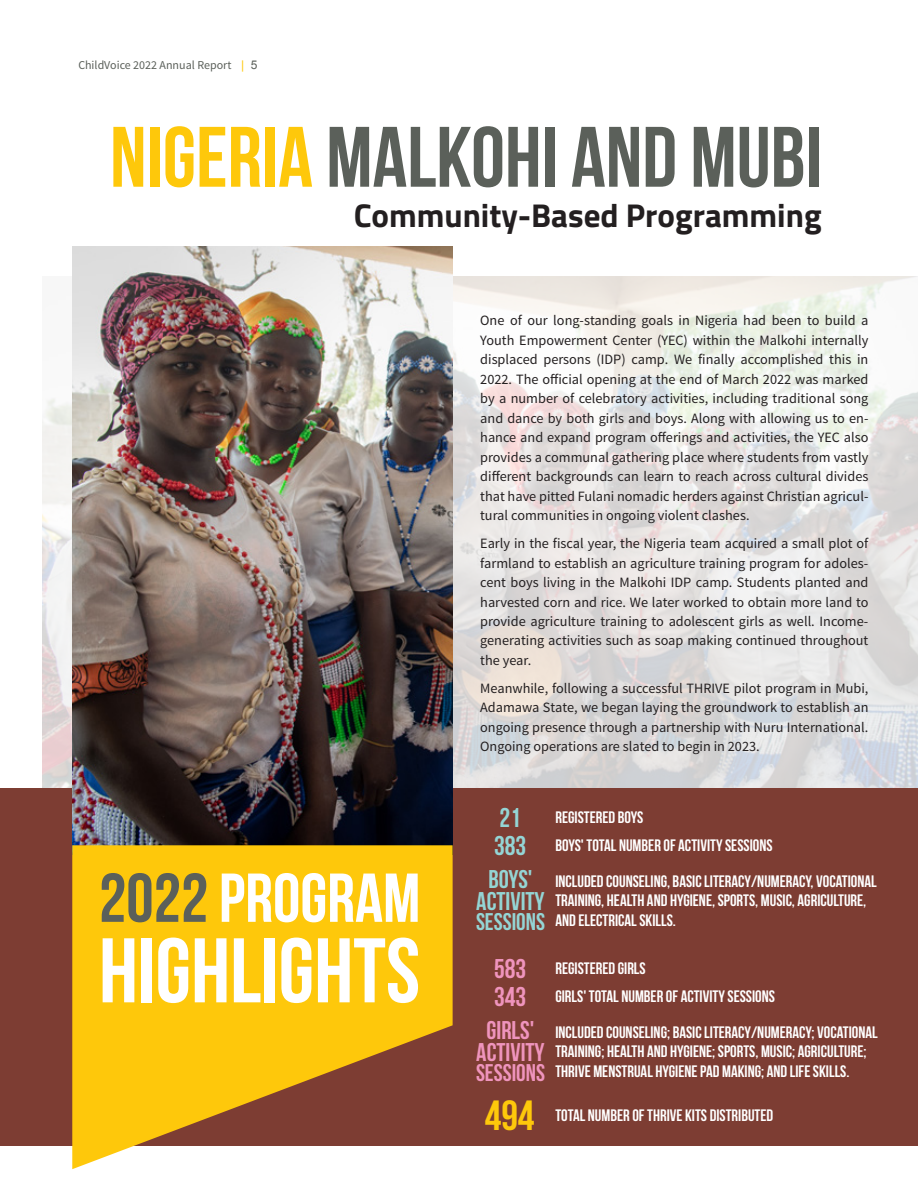
<style>
.page{position:relative;width:918px;height:1188px;background:#fff}
.page>*{position:absolute;margin:0;border:0;box-sizing:border-box;transform-origin:0 0}
.t1{font:700 91.5px "Bebas Neue";color:#fff}
.t2{font:700 85.5px "Bebas Neue";color:#5b605a}
.t3{font:700 69px "Bebas Neue";color:#fff}
.t4{font:700 42px "Bebas Neue";color:#fec80b}
.t5{font:700 33px "Titillium Web";color:#231f20}
.t6{font:700 27px/28px "Bebas Neue";color:#ef94bd}
.t7{font:700 27px/28px "Bebas Neue";color:#94d5d5}
.t8{font:700 25.5px/22px "Bebas Neue";color:#ef94bd;text-align:center}
.t9{font:700 25.5px/22px "Bebas Neue";color:#94d5d5;text-align:center}
.t10{font:700 24px "Bebas Neue";color:#94d5d5}
.t11{font:700 24px "Bebas Neue";color:#ef94bd}
.t12{font:700 16.5px/19.5px "Bebas Neue";color:#fff}
.t13{font:14.25px/19.5px "Source Sans Pro";color:#231f20;text-align:justify}
.t14{font:12px "Source Sans Pro";color:#5b605a}
.s1{font-family:"Arial";color:#fec80b}
.s2{font-family:"Arial"}
.s3{color:#fec80b}
.s4{color:#5b605a}
</style>
<div class="page">
<div style="left:0;top:788px;width:918px;height:357px;background:#7d3d33"></div>
<img style="left:43px;top:276px;width:875px;height:512px">
<img style="left:72px;top:247px;width:381px;height:598px">
<svg style="left:72px;top:845px;width:381px;height:324px;fill:#fec80b"></svg>
<p class="t14" style="left:78px;top:58px;width:181px">ChildVoice 2022 Annual Report <span class="s1">|</span> <span class="s2">5</span></p>
<h2 class="t2" style="left:110px;top:110px;width:713px"><span class="s3">NIGERIA</span> MALKOHI AND MUBI</h2>
<h3 class="t5" style="left:354px;top:190px;width:469px">Community-Based Programming</h3>
<h3 class="t3" style="left:99px;top:860px;width:323px"><span class="s4">2022</span> PROGRAM</h3>
<h1 class="t1" style="left:99px;top:921px;width:323px">HIGHLIGHTS</h1>
<p class="t13" style="left:480px;top:311px;width:390px">One of our long-standing goals in Nigeria had been to build a Youth Empowerment Center (YEC) within the Malkohi internally displaced persons (IDP) camp. We finally accomplished this in 2022. The official opening at the end of March 2022 was marked by a number of celebratory activities, including traditional song and dance by both girls and boys. Along with allowing us to en&shy;hance and expand program offerings and activities, the YEC also provides a communal gathering place where students from vastly different backgrounds can learn to reach across cultural divides that have pitted Fulani nomadic herders against Christian agricul&shy;tural communities in ongoing violent clashes.</p>
<p class="t13" style="left:480px;top:534px;width:390px">Early in the fiscal year, the Nigeria team acquired a small plot of farmland to establish an agriculture training program for adoles&shy;cent boys living in the Malkohi IDP camp. Students planted and harvested corn and rice. We later worked to obtain more land to provide agriculture training to adolescent girls as well. Income&shy;generating activities such as soap making continued throughout the year.</p>
<p class="t13" style="left:480px;top:679px;width:390px">Meanwhile, following a successful THRIVE pilot program in Mubi, Adamawa State, we began laying the groundwork to establish an ongoing presence through a partnership with Nuru International.<br>Ongoing operations are slated to begin in 2023.</p>
<h3 class="t7" style="left:494px;top:804px;width:34px">21<br>383</h3>
<h3 class="t9" style="left:476px;top:867px;width:70px">BOYS'<br>ACTIVITY</h3>
<h3 class="t10" style="left:476px;top:909px;width:71px">SESSIONS</h3>
<h3 class="t6" style="left:494px;top:955px;width:34px">583<br>343</h3>
<h3 class="t8" style="left:476px;top:1018px;width:70px">GIRLS'<br>ACTIVITY</h3>
<h3 class="t11" style="left:476px;top:1060px;width:71px">SESSIONS</h3>
<h3 class="t4" style="left:485px;top:1092px;width:51px">494</h3>
<p class="t12" style="left:555px;top:803px;width:219px;line-height:28px">REGISTERED BOYS<br>BOYS' TOTAL NUMBER OF ACTIVITY SESSIONS</p>
<p class="t12" style="left:555px;top:871px;width:323px">INCLUDED COUNSELING, BASIC LITERACY/NUMERACY, VOCATIONAL<br>TRAINING, HEALTH AND HYGIENE, SPORTS, MUSIC, AGRICULTURE,<br>AND ELECTRICAL SKILLS.</p>
<p class="t12" style="left:555px;top:955px;width:221px;line-height:28px">REGISTERED GIRLS<br>GIRLS' TOTAL NUMBER OF ACTIVITY SESSIONS</p>
<p class="t12" style="left:555px;top:1022px;width:324px">INCLUDED COUNSELING; BASIC LITERACY/NUMERACY; VOCATIONAL<br>TRAINING; HEALTH AND HYGIENE; SPORTS, MUSIC; AGRICULTURE;<br>THRIVE MENSTRUAL HYGIENE PAD MAKING; AND LIFE SKILLS.</p>
<p class="t12" style="left:555px;top:1106px;width:219px">TOTAL NUMBER OF THRIVE KITS DISTRIBUTED</p>
</div>
